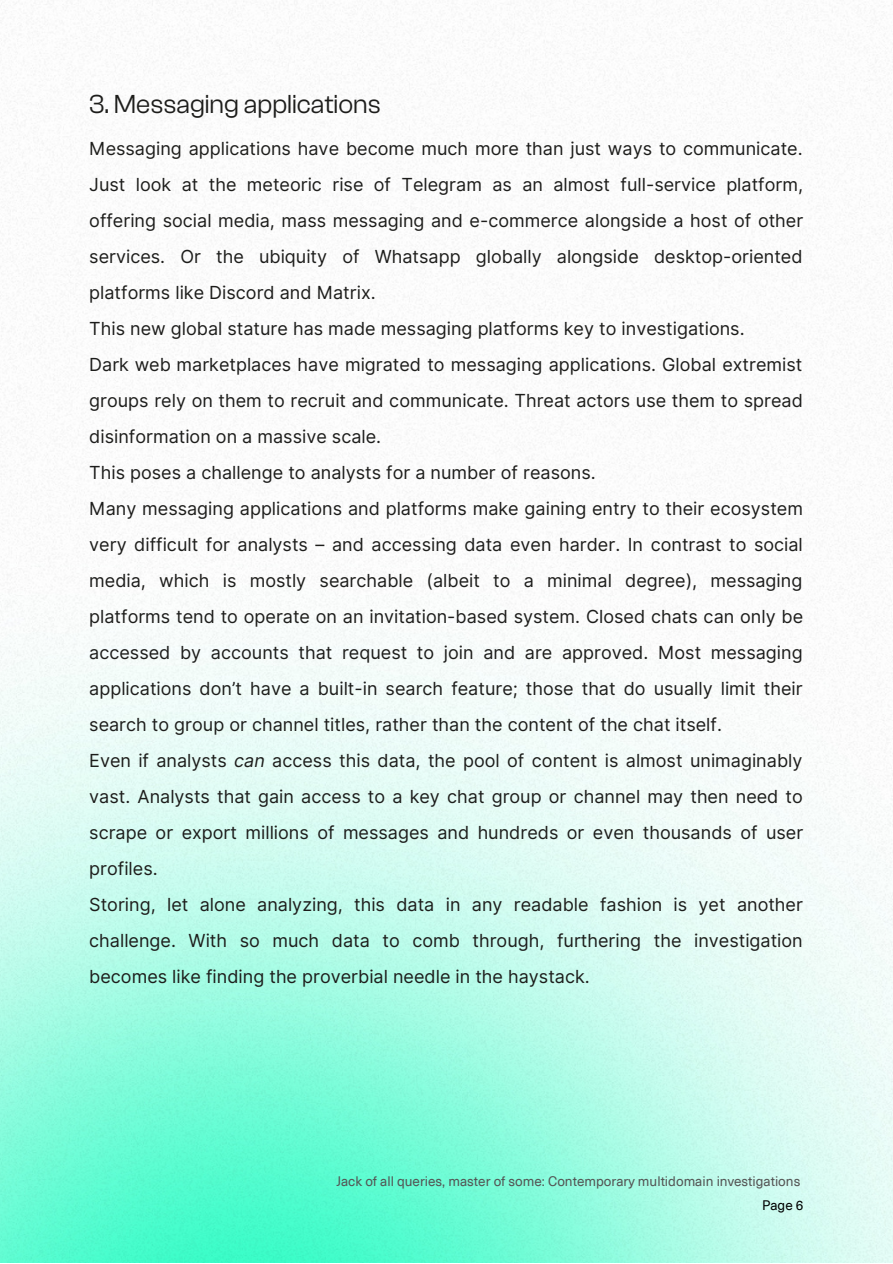
<style>
.page{position:relative;width:893px;height:1264px;background:#fff}
.page>*{position:absolute;margin:0;border:0;box-sizing:border-box;transform-origin:0 0}
.t1{font:27px "Clash Grotesk";color:#1d1d1b}
.t2{font:18px/36px "Inter";color:#1d1d1b}
.t3{font:13.5px "Neue Haas Unica Pro";color:#545454}
.t4{font:13.5px "Neue Haas Unica Pro";color:#000}
.s1{font-style:italic}
</style>
<div class="page">
<img style="left:0;top:0;width:892px;height:1262px">
<h1 class="t1" style="left:89px;top:89px;width:293px">3. Messaging applications</h1>
<p class="t2" style="left:89px;top:130px;width:715px">Messaging applications have become much more than just ways to communicate.<br>Just look at the meteoric rise of Telegram as an almost full-service platform, offering social media, mass messaging and e-commerce alongside a host of other services. Or the ubiquity of Whatsapp globally alongside desktop-oriented platforms like Discord and Matrix.<br>This new global stature has made messaging platforms key to investigations.<br>Dark web marketplaces have migrated to messaging applications. Global extremist groups rely on them to recruit and communicate. Threat actors use them to spread disinformation on a massive scale.<br>This poses a challenge to analysts for a number of reasons.<br>Many messaging applications and platforms make gaining entry to their ecosystem very difficult for analysts – and accessing data even harder. In contrast to social media, which is mostly searchable (albeit to a minimal degree), messaging platforms tend to operate on an invitation-based system. Closed chats can only be accessed by accounts that request to join and are approved. Most messaging applications don’t have a built-in search feature; those that do usually limit their search to group or channel titles, rather than the content of the chat itself.<br>Even if analysts <span class="s1">can</span> access this data, the pool of content is almost unimaginably vast. Analysts that gain access to a key chat group or channel may then need to scrape or export millions of messages and hundreds or even thousands of user profiles.<br>Storing, let alone analyzing, this data in any readable fashion is yet another challenge. With so much data to comb through, furthering the investigation becomes like finding the proverbial needle in the haystack.</p>
<p class="t3" style="left:336px;top:1170px;width:465px">Jack of all queries, master of some: Contemporary multidomain investigations</p>
<p class="t4" style="left:762px;top:1194px;width:43px">Page 6</p>
</div>
